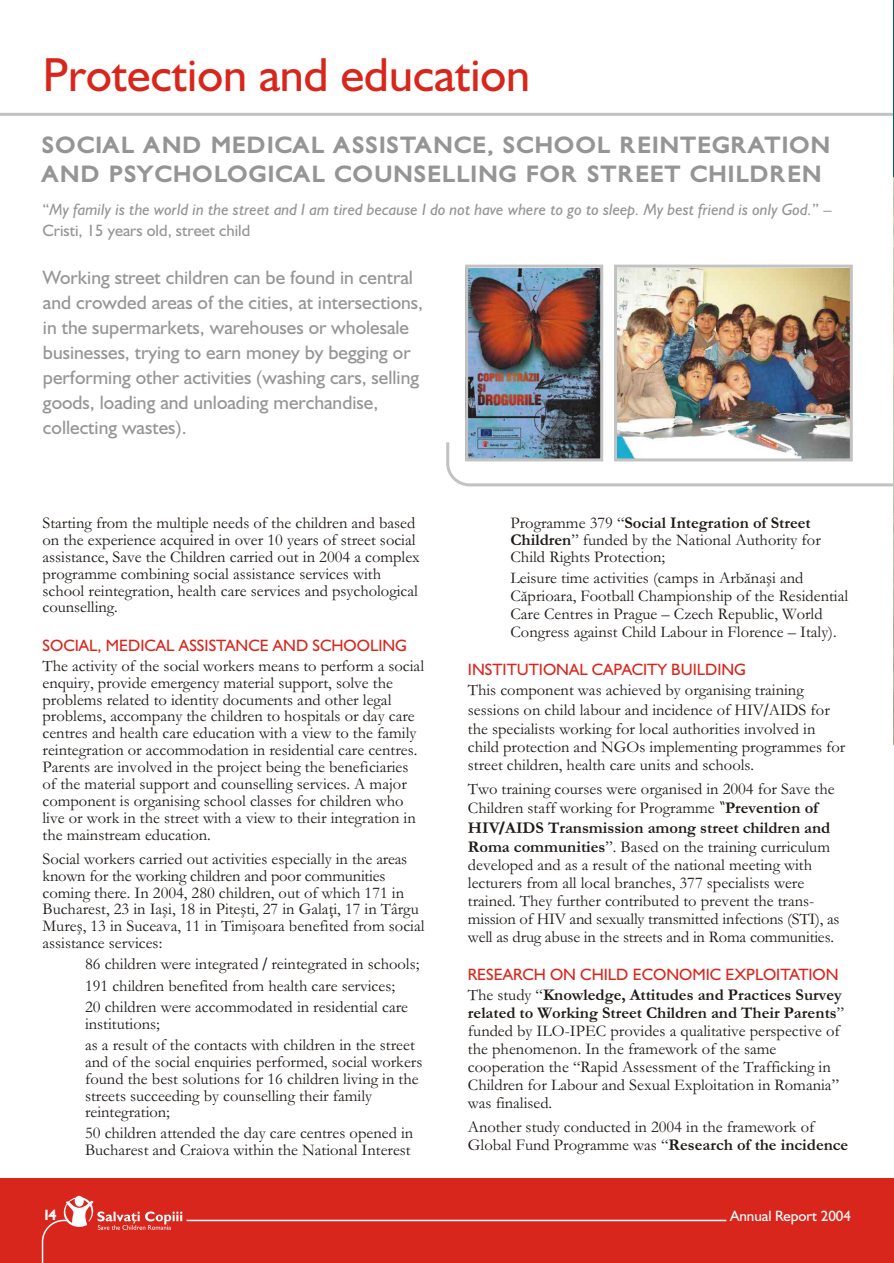
<style>
.page{position:relative;width:894px;height:1263px;background:#fff}
.page>*{position:absolute;margin:0;border:0;box-sizing:border-box;transform-origin:0 0}
.t1{font:48px "Gilles Sans RO";color:#d9261c}
.t2{font:700 24px/29.2px "Gilles Sans RO";letter-spacing:.055em;color:#969494}
.t3{font:19.5px/25px "Gilles Sans RO";color:#969494}
.t4{font:16.5px/17px "Garamond RO";color:#1f1a17}
.t5{font:italic 16.5px/21.1px "Gilles Sans RO";color:#969494}
.t6{font:16.5px "Gilles Sans RO";color:#d9261c}
.t7{font:15px "Gilles Sans RO";color:#fff}
.t8{font:700 15px "Gilles Sans RO";color:#fff}
.s1{font-style:normal}
.s2{font-family:"Gilles Sans RO"}
.s3{font-weight:700}
.s4{font-family:"Avant Garde Bk BT"}
.s5{font-family:"Gilles Sans RO";font-weight:700}
</style>
<div class="page">
<img style="left:893px;top:177px;width:1px;height:567px">
<hr style="left:0;top:113px;width:894px;height:3px;background:#c2c2c2">
<hr style="left:893px;top:0;width:1px;height:177px;background:#006157">
<img style="left:469px;top:269px;width:130px;height:170px">
<img style="left:618px;top:269px;width:230px;height:170px">
<svg style="left:446px;top:439px;width:448px;height:49px"></svg>
<div style="left:614px;top:265px;width:238px;height:196px;border:3px solid #c2c2c2"></div>
<div style="left:465px;top:265px;width:138px;height:196px;border:3px solid #c2c2c2"></div>
<hr style="left:893px;top:1178px;width:1px;height:85px;background:#d9261c">
<div style="left:0;top:1178px;width:893px;height:85px;background:#d9261c"></div>
<svg style="left:41px;top:1196px;width:686px;height:67px"></svg>
<h1 class="t1" style="left:43px;top:57px;width:489px">Protection and education</h1>
<h2 class="t2" style="left:43px;top:133px;width:789px">SOCIAL AND MEDICAL ASSISTANCE, SCHOOL REINTEGRATION<br>AND PSYCHOLOGICAL COUNSELLING FOR STREET CHILDREN</h2>
<p class="t5" style="left:43px;top:200px;width:790px"><span class="s1">“</span>My family is the world in the street and I am tired because I do not have where to go to sleep. My best friend is only God.<span class="s1">” –<br>Cristi, 15 years old, street child</span></p>
<p class="t3" style="left:43px;top:267px;width:381px">Working street children can be found in central and crowded areas of the cities, at intersections, in the supermarkets, warehouses or wholesale businesses, trying to earn money by begging or performing other activities (washing cars, selling goods, loading and unloading merchandise, collecting wastes).</p>
<p class="t4" style="left:43px;top:516px;width:379px">Starting from the multiple needs of the children and based on the experience acquired in over 10 years of street social assistance, Save the Children carried out in 2004 a complex programme combining social assistance services with school reintegration, health care services and psychological counselling.</p>
<p class="t6" style="left:43px;top:640px;width:366px">SOCIAL, MEDICAL ASSISTANCE AND SCHOOLING</p>
<p class="t4" style="left:43px;top:659px;width:383px">The activity of the social workers means to perform a social enquiry, provide emergency material support, solve the problems related to identity documents and other legal problems, accompany the children to hospitals or day care centres and health care education with a view to the family reintegration or accommodation in residential care centres.<br>Parents are involved in the project being the beneficiaries of the material support and counselling services. A major component is organising school classes for children who live or work in the street with a view to their integration in the mainstream education.</p>
<p class="t4" style="left:43px;top:852px;width:383px">Social workers carried out activities especially in the areas known for the working children and poor communities coming there. In 2004, 280 children, out of which 171 in Bucharest, 23 in Iaºi, 18 in Piteºti, 27 in Galaþi, 17 in Târgu Mureº, 13 in Suceava, 11 in Timiºoara benefited from social assistance services:</p>
<p class="t4" style="left:85px;top:955px;width:336px;line-height:21.5px">86 children were integrated <span class="s2">/</span> reintegrated in schools;<br>191 children benefited from health care services;<br>20 children were accommodated in residential care</p>
<p class="t4" style="left:85px;top:1015px;width:331px;line-height:21px">institutions;<br>as a result of the contacts with children in the street</p>
<p class="t4" style="left:85px;top:1055px;width:339px">and of the social enquiries performed, social workers found the best solutions for 16 children living in the streets succeeding by counselling their family reintegration;</p>
<p class="t4" style="left:85px;top:1127px;width:330px">50 children attended the day care centres opened in<br>Bucharest and Craiova within the National Interest</p>
<p class="t4" style="left:510px;top:516px;width:312px">Programme 379 “<span class="s3">Social Integration of Street<br>Children</span>” funded by the National Authority for<br>Child Rights Protection;</p>
<p class="t4" style="left:510px;top:570px;width:339px;line-height:18px">Leisure time activities (camps in Arbãnaºi and Cãprioara, Football Championship of the Residential Care Centres in Prague – Czech Republic, World Congress against Child Labour in Florence – Italy).</p>
<p class="t6" style="left:468px;top:664px;width:279px">INSTITUTIONAL CAPACITY BUILDING</p>
<p class="t4" style="left:468px;top:682px;width:379px;line-height:18.6px">This component was achieved by organising training sessions on child labour and incidence of HIV<span class="s2">/</span>AIDS for the specialists working for local authorities involved in child protection and NGOs implementing programmes for street children, health care units and schools.</p>
<p class="t4" style="left:468px;top:781px;width:373px;line-height:18.5px">Two training courses were organised in 2004 for Save the Children staff working for Programme <span class="s4">“</span><span class="s3">Prevention of HIV</span><span class="s5">/</span><span class="s3">AIDS Transmission among street children and Roma communities</span>”. Based on the training curriculum developed and as a result of the national meeting with lecturers from all local branches, 377 specialists were trained. They further contributed to prevent the trans&shy;mission of HIV and sexually transmitted infections (STI), as well as drug abuse in the streets and in Roma communities.</p>
<p class="t6" style="left:468px;top:969px;width:372px">RESEARCH ON CHILD ECONOMIC EXPLOITATION</p>
<p class="t4" style="left:468px;top:988px;width:378px;line-height:18px">The study “<span class="s3">Knowledge, Attitudes and Practices Survey related to Working Street Children and Their Parents</span>” funded by ILO-IPEC provides a qualitative perspective of the phenomenon. In the framework of the same cooperation the “Rapid Assessment of the Trafficking in Children for Labour and Sexual Exploitation in Romania” was finalised.</p>
<p class="t4" style="left:468px;top:1120px;width:382px;line-height:17.7px">Another study conducted in 2004 in the framework of<br>Global Fund Programme was “<span class="s3">Research of the incidence</span></p>
<p class="t8" style="left:43px;top:1210px;width:16px">14</p>
<p class="t7" style="left:730px;top:1211px;width:123px">Annual Report 2004</p>
</div>
